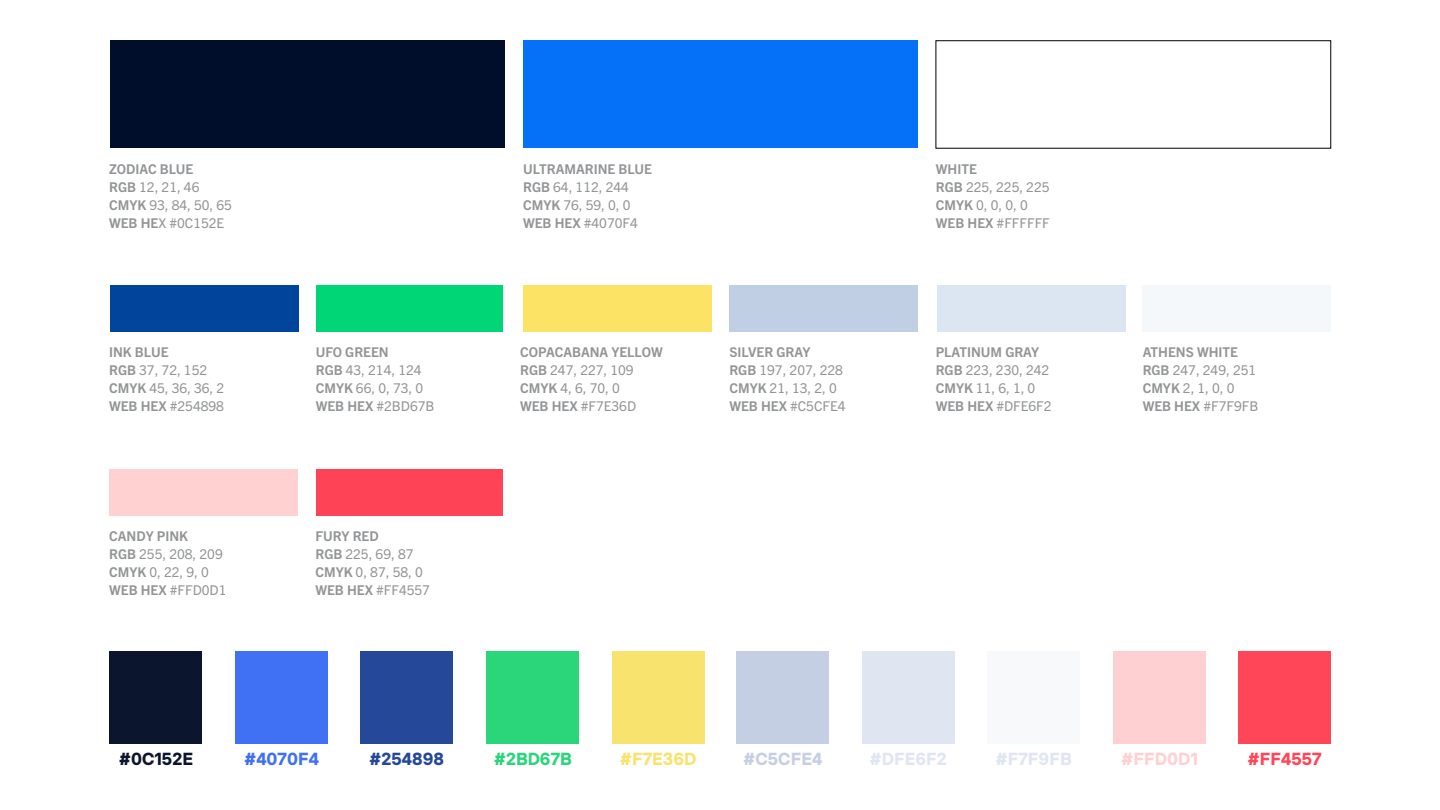
<style>
.page{position:relative;width:1440px;height:810px;background:#fff}
.page>*{position:absolute;margin:0;border:0;box-sizing:border-box;transform-origin:0 0}
.t1{font:700 17.48px "Basier Circle";color:#dfe6f2}
.t2{font:700 17.48px "Basier Circle";color:#0c152e}
.t3{font:700 17.48px "Basier Circle";color:#4070f4}
.t4{font:700 17.48px "Basier Circle";color:#254898}
.t5{font:700 17.48px "Basier Circle";color:#2bd67b}
.t6{font:700 17.48px "Basier Circle";color:#f7e36d}
.t7{font:700 17.48px "Basier Circle";color:#c5cfe4}
.t8{font:700 17.48px "Basier Circle";color:#ffd0d1}
.t9{font:700 17.48px "Basier Circle";color:#ff4557}
.t10{font:13.5px/18px "Trade Gothic Next LT Pro";color:#929496}
.t11{font:700 13.5px/18px "Trade Gothic Next LT Pro";color:#929496}
.s1{font-weight:700}
.s2{font-weight:400}
</style>
<div class="page">
<div style="left:487px;top:652px;width:92px;height:92px;background:#2bd67b"></div>
<div style="left:110px;top:652px;width:92px;height:92px;background:#0c152e"></div>
<div style="left:236px;top:652px;width:92px;height:92px;background:#4070f4"></div>
<div style="left:1239px;top:652px;width:92px;height:92px;background:#ff4557"></div>
<div style="left:1114px;top:651px;width:92px;height:92px;background:#ffd0d1"></div>
<div style="left:361px;top:652px;width:92px;height:92px;background:#254898"></div>
<div style="left:862px;top:652px;width:92px;height:92px;background:#dfe6f2"></div>
<div style="left:988px;top:652px;width:92px;height:92px;background:#f7f9fb"></div>
<div style="left:737px;top:652px;width:92px;height:92px;background:#c5cfe4"></div>
<div style="left:612px;top:652px;width:92px;height:92px;background:#f7e36d"></div>
<div style="left:110px;top:41px;width:395px;height:107px;background:#000d2b"></div>
<div style="left:316px;top:286px;width:187px;height:46px;background:#00d675"></div>
<div style="left:1143px;top:286px;width:188px;height:46px;background:#f5f8fa"></div>
<div style="left:937px;top:286px;width:188px;height:46px;background:#dce6f2"></div>
<div style="left:730px;top:286px;width:188px;height:46px;background:#c1cfe5"></div>
<div style="left:523px;top:41px;width:395px;height:107px;background:#0571f8"></div>
<div style="left:110px;top:286px;width:188px;height:46px;background:#00459c"></div>
<div style="left:523px;top:286px;width:189px;height:46px;background:#fde365"></div>
<div style="left:316px;top:469px;width:187px;height:47px;background:#ff4357"></div>
<div style="left:110px;top:469px;width:188px;height:47px;background:#ffd1d1"></div>
<p class="t10" style="left:109px;top:159px;width:124px"><span class="s1">ZODIAC BLUE<br>RGB</span> 12, 21, 46<br><span class="s1">CMYK</span> 93, 84, 50, 65<br><span class="s1">WEB HE</span>X #0C152E</p>
<p class="t11" style="left:523px;top:159px;width:130px">ULTRAMARINE BLUE<br>RGB <span class="s2">64, 112, 244<br></span>CMYK <span class="s2">76, 59, 0, 0<br></span>WEB HEX <span class="s2">#4070F4</span></p>
<p class="t10" style="left:936px;top:159px;width:115px"><span class="s1">WHITE<br>RGB</span> 225, 225, 225<br><span class="s1">CMYK</span> 0, 0, 0, 0<br><span class="s1">WEB HEX</span> #FFFFFF</p>
<p class="t10" style="left:109px;top:343px;width:117px"><span class="s1">INK BLUE<br>RGB</span> 37, 72, 152<br><span class="s1">CMYK</span> 45, 36, 36, 2<br><span class="s1">WEB HEX</span> #254898</p>
<p class="t11" style="left:520px;top:343px;width:144px">COPACABANA YELLOW<br>RGB <span class="s2">247, 227, 109<br></span>CMYK <span class="s2">4, 6, 70, 0<br></span>WEB HEX <span class="s2">#F7E36D</span></p>
<p class="t10" style="left:936px;top:343px;width:117px"><span class="s1">PLATINUM GRAY<br>RGB</span> 223, 230, 242<br><span class="s1">CMYK</span> 11, 6, 1, 0<br><span class="s1">WEB HEX</span> #DFE6F2</p>
<p class="t10" style="left:1143px;top:342px;width:117px"><span class="s1">ATHENS WHITE<br>RGB</span> 247, 249, 251<br><span class="s1">CMYK</span> 2, 1, 0, 0<br><span class="s1">WEB HEX</span> #F7F9FB</p>
<p class="t10" style="left:316px;top:343px;width:120px"><span class="s1">UFO GREEN<br>RGB</span> 43, 214, 124<br><span class="s1">CMYK</span> 66, 0, 73, 0<br><span class="s1">WEB HEX</span> #2BD67B</p>
<p class="t10" style="left:729px;top:343px;width:118px"><span class="s1">SILVER GRAY<br>RGB</span> 197, 207, 228<br><span class="s1">CMYK</span> 21, 13, 2, 0<br><span class="s1">WEB HEX</span> #C5CFE4</p>
<p class="t10" style="left:109px;top:526px;width:119px"><span class="s1">CANDY PINK<br>RGB</span> 255, 208, 209<br><span class="s1">CMYK</span> 0, 22, 9, 0<br><span class="s1">WEB HEX</span> #FFD0D1</p>
<p class="t10" style="left:315px;top:526px;width:116px"><span class="s1">FURY RED<br>RGB</span> 225, 69, 87<br><span class="s1">CMYK</span> 0, 87, 58, 0<br><span class="s1">WEB HEX</span> #FF4557</p>
<p class="t2" style="left:119px;top:748px;width:76px">#0C152E</p>
<p class="t3" style="left:244px;top:748px;width:77px">#4070F4</p>
<p class="t4" style="left:369px;top:748px;width:76px">#254898</p>
<p class="t5" style="left:494px;top:748px;width:80px">#2BD67B</p>
<p class="t6" style="left:620px;top:748px;width:78px">#F7E36D</p>
<p class="t7" style="left:743px;top:748px;width:81px">#C5CFE4</p>
<p class="t1" style="left:870px;top:748px;width:79px">#DFE6F2</p>
<p class="t1" style="left:996px;top:748px;width:78px">#F7F9FB</p>
<p class="t8" style="left:1121px;top:748px;width:78px">#FFD0D1</p>
<p class="t9" style="left:1248px;top:748px;width:76px">#FF4557</p>
</div>
